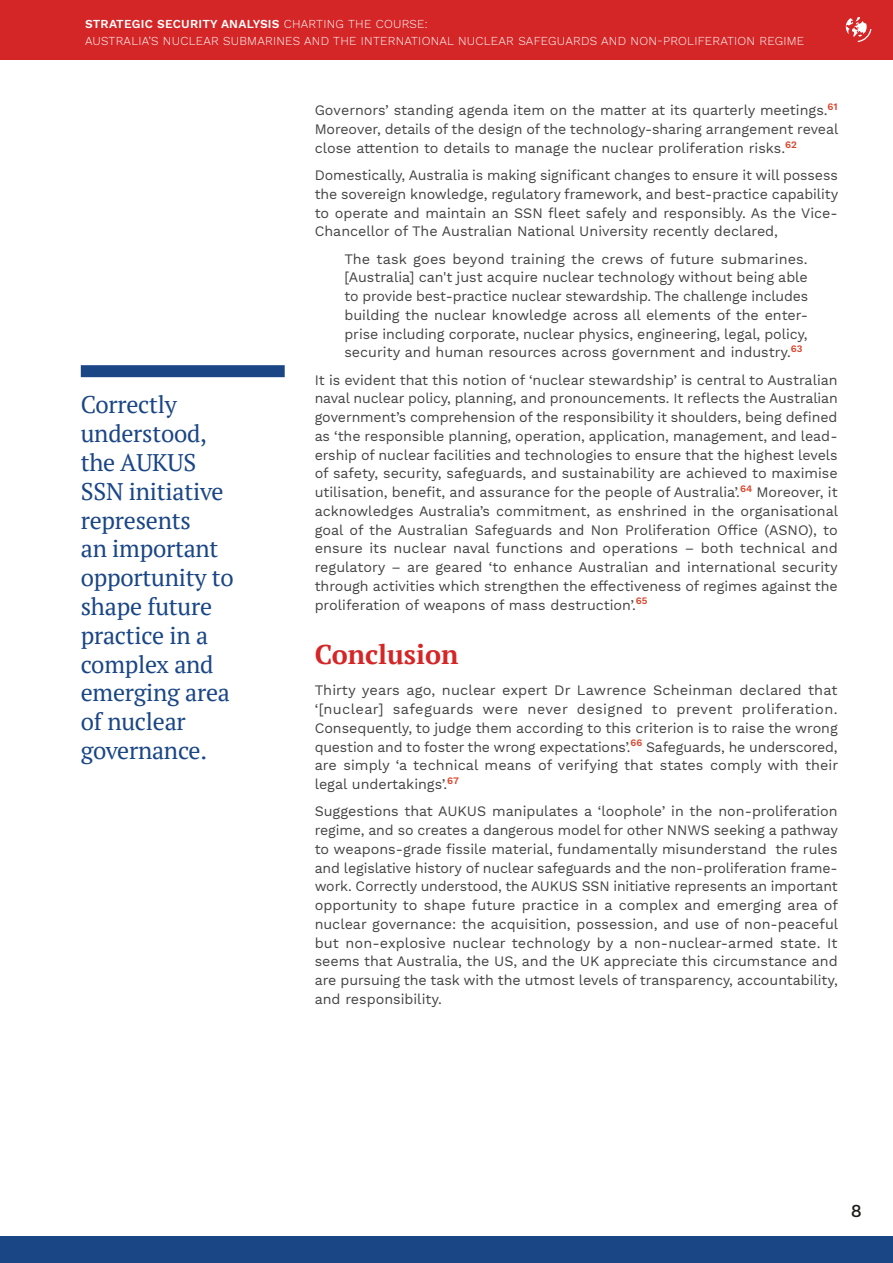
<style>
.page{position:relative;width:893px;height:1263px;background:#fff}
.page>*{position:absolute;margin:0;border:0;box-sizing:border-box;transform-origin:0 0}
.Title_1{font:700 27px "PT Serif";color:#d52627}
.Quotes{font:24px/28.8px "PT Serif";letter-spacing:-.01em;color:#1a4686}
.t1{font:500 18px "Work Sans";color:#1c1c1b}
.BODY_COPY{font:14.25px/18.8px "Work Sans";color:#434242;text-align:justify}
.t2{font:300 12px/16.5px "Work Sans";letter-spacing:.02em;color:#fff}
.s1{font-weight:600}
</style>
<div class="page">
<div style="left:0;top:0;width:893px;height:60px;background:#d52627"></div>
<div style="left:0;top:1236px;width:893px;height:27px;background:#1a4686"></div>
<svg style="left:846px;top:17px;width:25px;height:25px"></svg>
<div style="left:81px;top:365px;width:204px;height:12px;background:#1a4686"></div>
<p class="t2" style="left:85px;top:16px;width:721px"><span class="s1">STRATEGIC SECURITY ANALYSIS</span> CHARTING THE COURSE:<br>AUSTRALIA’S NUCLEAR SUBMARINES AND THE INTERNATIONAL NUCLEAR SAFEGUARDS AND NON-PROLIFERATION REGIME</p>
<p class="Quotes" style="left:81px;top:390px;width:154px">Correctly understood, the AUKUS<br>SSN initiative represents<br>an important opportunity to shape future practice in a complex and emerging area of nuclear governance.</p>
<p class="BODY_COPY" style="left:315px;top:102px;width:525px">Governors’ standing agenda item on the matter at its quarterly meetings.<sup>61<br></sup>Moreover, details of the design of the technology-sharing arrangement reveal close attention to details to manage the nuclear proliferation risks.<sup>62</sup></p>
<p class="BODY_COPY" style="left:315px;top:166px;width:525px">Domestically, Australia is making significant changes to ensure it will possess the sovereign knowledge, regulatory framework, and best-practice capability to operate and maintain an SSN fleet safely and responsibly. As the Vice-Chancellor of The Australian National University recently declared,</p>
<p class="BODY_COPY" style="left:344px;top:250px;width:465px">The task goes beyond training the crews of future submarines. [Australia] can't just acquire nuclear technology without being able to provide best-practice nuclear stewardship. The challenge includes building the nuclear knowledge across all elements of the enter&shy;prise including corporate, nuclear physics, engineering, legal, policy, security and human resources across government and industry.<sup>63</sup></p>
<p class="BODY_COPY" style="left:315px;top:371px;width:525px">It is evident that this notion of ‘nuclear stewardship’ is central to Australian naval nuclear policy, planning, and pronouncements. It reflects the Australian government’s comprehension of the responsibility it shoulders, being defined as ‘the responsible planning, operation, application, management, and lead&shy;ership of nuclear facilities and technologies to ensure that the highest levels of safety, security, safeguards, and sustainability are achieved to maximise utilisation, benefit, and assurance for the people of Australia’.<sup>64</sup> Moreover, it acknowledges Australia’s commitment, as enshrined in the organisational goal of the Australian Safeguards and Non Proliferation Office (ASNO), to ensure its nuclear naval functions and operations – both technical and regulatory – are geared ‘to enhance Australian and international security through activities which strengthen the effectiveness of regimes against the proliferation of weapons of mass destruction’.<sup>65</sup></p>
<p class="Title_1" style="left:315px;top:636px;width:145px">Conclusion</p>
<p class="BODY_COPY" style="left:315px;top:682px;width:525px">Thirty years ago, nuclear expert Dr Lawrence Scheinman declared that ‘[nuclear] safeguards were never designed to prevent proliferation.<br>Consequently, to judge them according to this criterion is to raise the wrong question and to foster the wrong expectations’.<sup>66</sup> Safeguards, he underscored, are simply ‘a technical means of verifying that states comply with their legal undertakings’.<sup>67</sup></p>
<p class="BODY_COPY" style="left:315px;top:803px;width:525px">Suggestions that AUKUS manipulates a ‘loophole’ in the non-proliferation regime, and so creates a dangerous model for other NNWS seeking a pathway to weapons-grade fissile material, fundamentally misunderstand the rules and legislative history of nuclear safeguards and the non-proliferation frame&shy;work. Correctly understood, the AUKUS SSN initiative represents an important opportunity to shape future practice in a complex and emerging area of nuclear governance: the acquisition, possession, and use of non-peaceful but non-explosive nuclear technology by a non-nuclear-armed state. It seems that Australia, the US, and the UK appreciate this circumstance and are pursuing the task with the utmost levels of transparency, accountability, and responsibility.</p>
<p class="t1" style="left:851px;top:1201px;width:13px">8</p>
</div>
